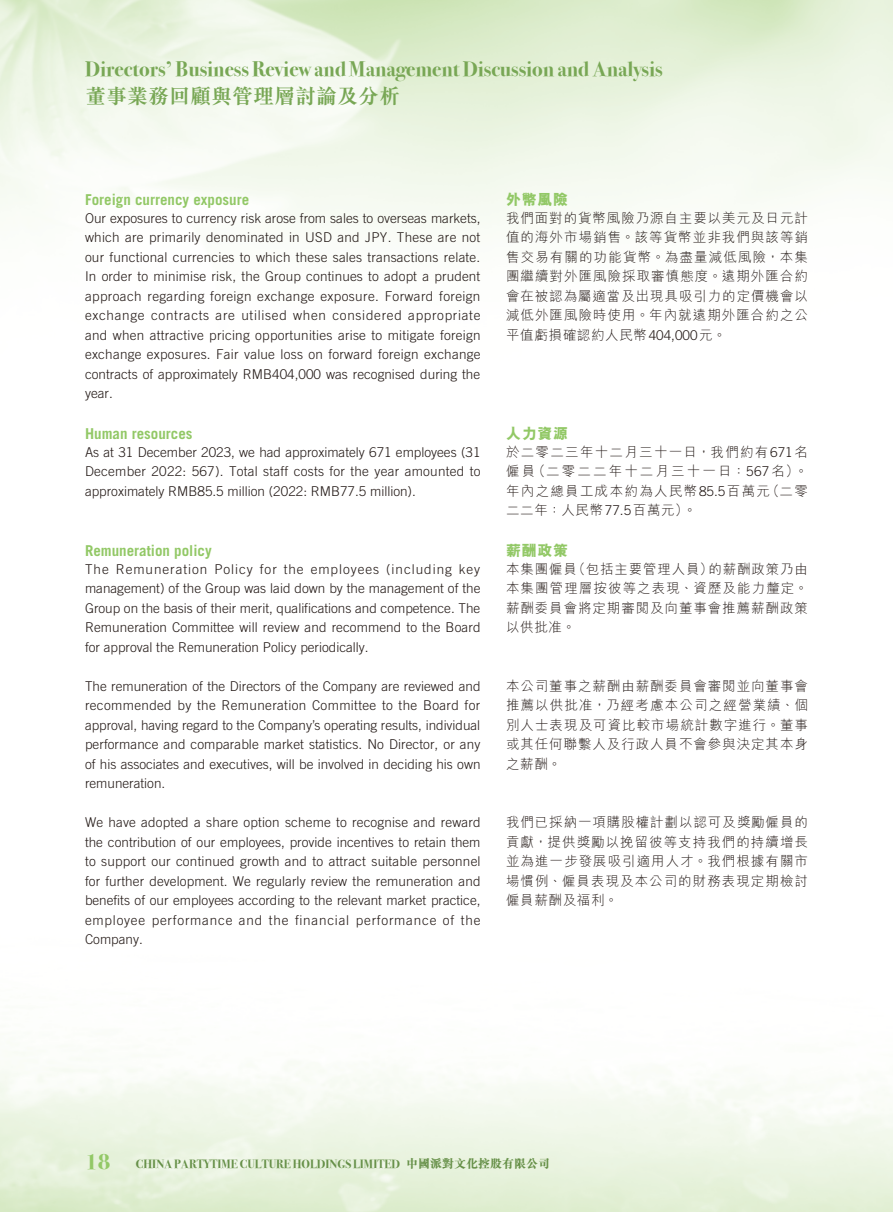
<style>
.page{position:relative;width:893px;height:1212px;background:#fff}
.page>*{position:absolute;margin:0;border:0;box-sizing:border-box;transform-origin:0 0}
.t1{font:700 21px "Bodoni Svty Two ITCTT";color:#78a755}
.t2{font:700 21px "M Sung HK";color:#78a755}
.t3{font:700 15px "Trade Gothic LT Std";color:#92c866}
.t4{font:800 15px "M Hei HK";letter-spacing:.05em;color:#92c866}
.t5{font:300 13.5px/19.5px "Trade Gothic LT Std";color:#231916;text-align:justify}
.t6{font:300 13.5px/19.5px "M Hei HK";letter-spacing:.075em;color:#231916;text-align:justify}
.t7{font:700 12px "Bodoni Svty Two ITCTT";color:#669048}
.s1{font-family:"Trade Gothic LT Std"}
.s2{font-size:22.5px;color:#92c866}
.s3{font-family:"M Sung HK";font-weight:800}
</style>
<div class="page">
<h1 class="t1" style="left:85px;top:52px;width:579px">Directors’ Business Review and Management Discussion and Analysis</h1>
<h1 class="t2" style="left:85px;top:86px;width:317px">董事業務回顧與管理層討論及分析</h1>
<p class="t3" style="left:85px;top:190px;width:166px">Foreign currency exposure</p>
<p class="t5" style="left:85px;top:208px;width:397px">Our exposures to currency risk arose from sales to overseas markets, which are primarily denominated in USD and JPY. These are not our functional currencies to which these sales transactions relate.<br>In order to minimise risk, the Group continues to adopt a prudent approach regarding foreign exchange exposure. Forward foreign exchange contracts are utilised when considered appropriate and when attractive pricing opportunities arise to mitigate foreign exchange exposures. Fair value loss on forward foreign exchange contracts of approximately RMB404,000 was recognised during the year.</p>
<p class="t3" style="left:85px;top:424px;width:109px">Human resources</p>
<p class="t5" style="left:85px;top:442px;width:397px">As at 31 December 2023, we had approximately 671 employees (31<br>December 2022: 567). Total staff costs for the year amounted to approximately RMB85.5 million (2022: RMB77.5 million).</p>
<p class="t3" style="left:85px;top:541px;width:128px">Remuneration policy</p>
<p class="t5" style="left:85px;top:559px;width:397px">The Remuneration Policy for the employees (including key management) of the Group was laid down by the management of the Group on the basis of their merit, qualifications and competence. The Remuneration Committee will review and recommend to the Board for approval the Remuneration Policy periodically.</p>
<p class="t5" style="left:85px;top:676px;width:397px">The remuneration of the Directors of the Company are reviewed and recommended by the Remuneration Committee to the Board for approval, having regard to the Company’s operating results, individual performance and comparable market statistics. No Director, or any of his associates and executives, will be involved in deciding his own remuneration.</p>
<p class="t5" style="left:85px;top:813px;width:397px">We have adopted a share option scheme to recognise and reward the contribution of our employees, provide incentives to retain them to support our continued growth and to attract suitable personnel for further development. We regularly review the remuneration and benefits of our employees according to the relevant market practice, employee performance and the financial performance of the Company.</p>
<p class="t4" style="left:506px;top:192px;width:64px">外幣風險</p>
<p class="t6" style="left:506px;top:208px;width:303px">我們面對的貨幣風險乃源自主要以美元及日元計值的海外市場銷售。該等貨幣並非我們與該等銷售交易有關的功能貨幣。為盡量減低風險，本集團繼續對外匯風險採取審慎態度。遠期外匯合約會在被認為屬適當及出現具吸引力的定價機會以減低外匯風險時使用。年內就遠期外匯合約之公平值虧損確認約人民幣<span class="s1">404,000</span>元。</p>
<p class="t4" style="left:506px;top:426px;width:64px">人力資源</p>
<p class="t6" style="left:506px;top:442px;width:303px">於二零二三年十二月三十一日，我們約有<span class="s1">671</span>名僱員（二零二二年十二月三十一日：<span class="s1">567</span>名）。年內之總員工成本約為人民幣<span class="s1">85.5</span>百萬元（二零二二年：人民幣<span class="s1">77.5</span>百萬元）。</p>
<p class="t4" style="left:506px;top:543px;width:64px">薪酬政策</p>
<p class="t6" style="left:506px;top:559px;width:303px">本集團僱員（包括主要管理人員）的薪酬政策乃由本集團管理層按彼等之表現、資歷及能力釐定。薪酬委員會將定期審閱及向董事會推薦薪酬政策以供批准。</p>
<p class="t6" style="left:506px;top:676px;width:303px">本公司董事之薪酬由薪酬委員會審閱並向董事會推薦以供批准，乃經考慮本公司之經營業績、個別人士表現及可資比較市場統計數字進行。董事或其任何聯繫人及行政人員不會參與決定其本身之薪酬。</p>
<p class="t6" style="left:506px;top:812px;width:303px">我們已採納一項購股權計劃以認可及獎勵僱員的貢獻，提供獎勵以挽留彼等支持我們的持續增長並為進一步發展吸引適用人才。我們根據有關市場慣例、僱員表現及本公司的財務表現定期檢討僱員薪酬及福利。</p>
<p class="t7" style="left:85px;top:1153px;width:467px"><span class="s2">18</span> CHINA PARTYTIME CULTURE HOLDINGS LIMITED <span class="s3">中國派對文化控股有限公司</span></p>
</div>
